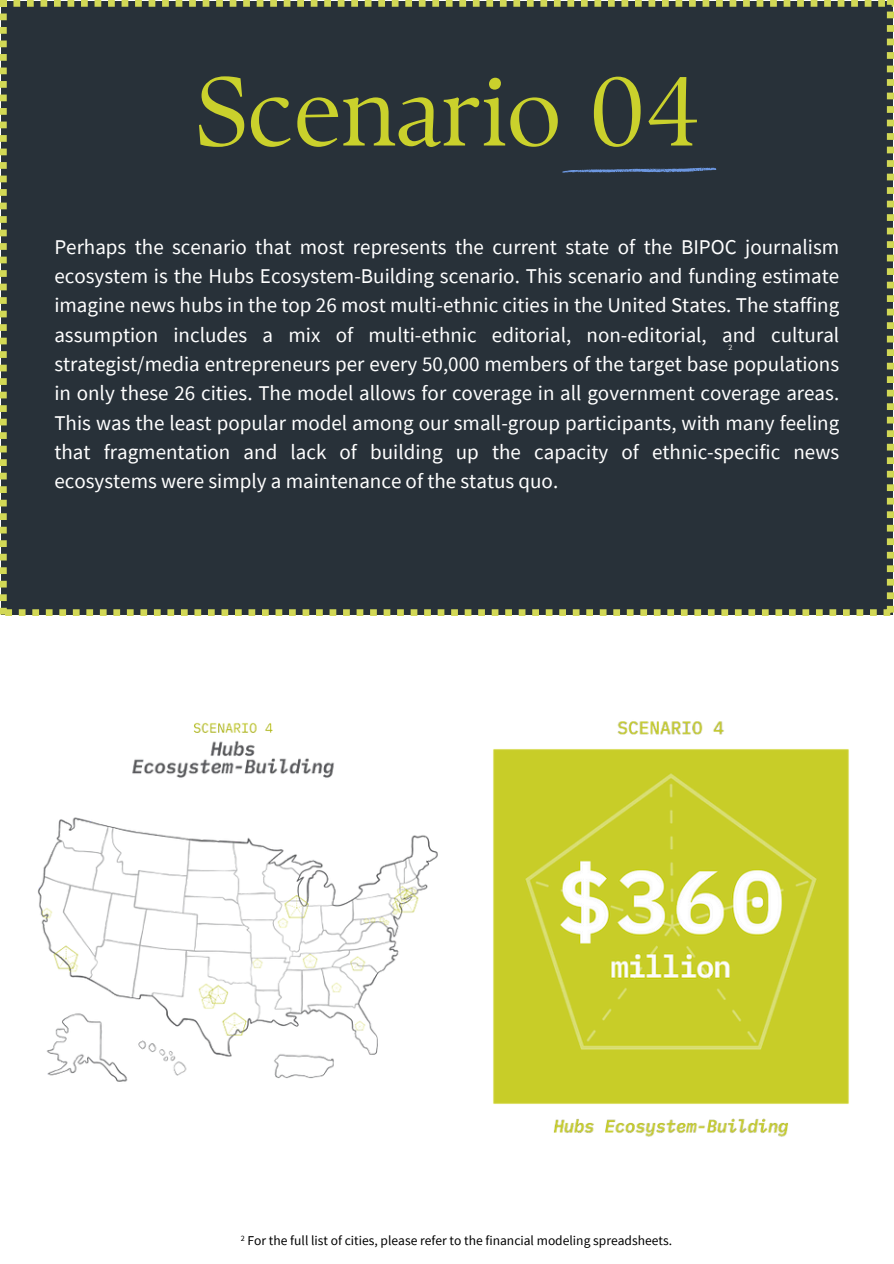
<style>
.page{position:relative;width:894px;height:1264px;background:#fff}
.page>*{position:absolute;margin:0;border:0;box-sizing:border-box;transform-origin:0 0}
.t1{font:97.5px "TY Serif D";color:#cad12c}
.t2{font:21px/29.2px "Source Sans Pro";color:#fff;text-align:justify}
.t3{font:13.5px "Source Sans Pro";color:#000}
.t4{font:8.1px "Source Sans Pro";color:#000}
.t5{font:8.1px "Source Sans Pro";color:#f4f0ec}
</style>
<div class="page">
<div style="left:0;top:0;width:893px;height:615px;background:#283139"></div>
<img style="left:493px;top:721px;width:356px;height:416px">
<img style="left:37px;top:722px;width:401px;height:360px">
<svg style="left:561px;top:159px;width:155px;height:23px;background:#2f3b4a"></svg>
<p class="t1" style="left:196px;top:53px;width:502px">Scenario 04</p>
<h1 class="t2" style="left:54px;top:232px;width:786px">Perhaps the scenario that most represents the current state of the BIPOC journalism ecosystem is the Hubs Ecosystem-Building scenario. This scenario and funding estimate imagine news hubs in the top 26 most multi-ethnic cities in the United States. The staffing assumption includes a mix of multi-ethnic editorial, non-editorial, and cultural strategist/media entrepreneurs per every 50,000 members of the target base populations in only these 26 cities. The model allows for coverage in all government coverage areas.<br>This was the least popular model among our small-group participants, with many feeling that fragmentation and lack of building up the capacity of ethnic-specific news ecosystems were simply a maintenance of the status quo.</h1>
<p class="t5" style="left:728px;top:342px;width:6px">2</p>
<h2 class="t3" style="left:247px;top:1232px;width:426px">For the full list of cities, please refer to the financial modeling spreadsheets.</h2>
<p class="t4" style="left:241px;top:1232px;width:6px">2</p>
</div>
